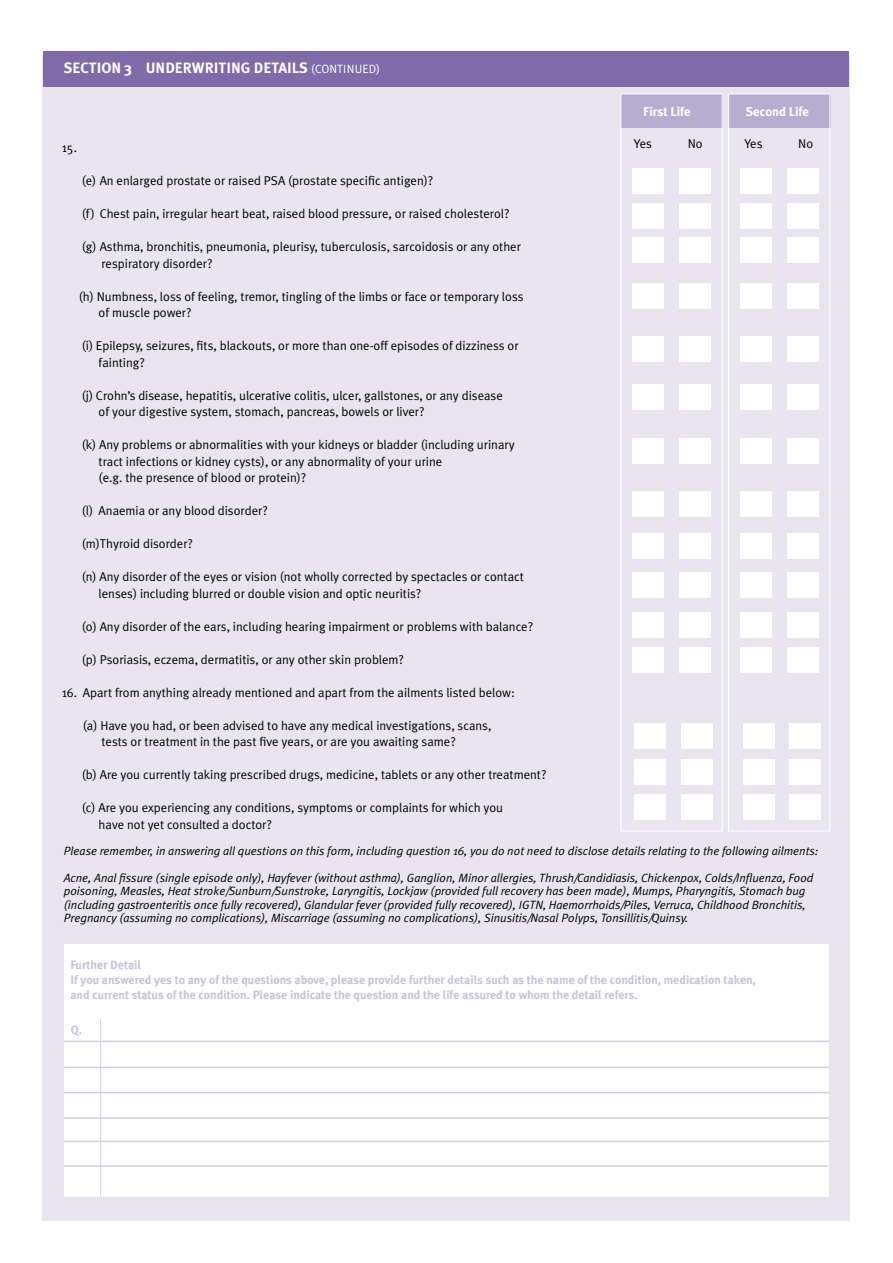
<style>
.page{position:relative;width:893px;height:1263px;background:#fff}
.page>*{position:absolute;margin:0;border:0;box-sizing:border-box;transform-origin:0 0}
.t1{font:700 15px "Meta Plus";color:#fff}
.t2{font:12.75px/16.5px "Meta Plus Normal";color:#000}
.t3{font:700 12.75px "Meta Plus";color:#fff}
.t4{font:italic 12px/13.5px "Meta Plus Normal";color:#000}
.t5{font:700 12px/15px "Meta Plus";color:#c8c1dc}
.t6{font:12px "Meta Plus Normal";letter-spacing:.005em;color:#fff}
</style>
<div class="page">
<div style="left:43px;top:56px;width:807px;height:1164px;background:#e8e5f1"></div>
<div style="left:44px;top:51px;width:805px;height:35px;background:#7f6ba8"></div>
<div style="left:621px;top:94px;width:101px;height:34px;background:#b7add1"></div>
<div style="left:729px;top:94px;width:101px;height:34px;background:#b7add1"></div>
<div style="left:620px;top:94px;width:102px;height:737px;border:1px solid #fff"></div>
<div style="left:728px;top:94px;width:102px;height:737px;border:1px solid #fff"></div>
<div style="left:632px;top:203px;width:32px;height:26px;background:#fff"></div>
<div style="left:740px;top:203px;width:32px;height:26px;background:#fff"></div>
<div style="left:679px;top:203px;width:31px;height:26px;background:#fff"></div>
<div style="left:787px;top:203px;width:32px;height:26px;background:#fff"></div>
<div style="left:632px;top:237px;width:32px;height:26px;background:#fff"></div>
<div style="left:740px;top:237px;width:32px;height:26px;background:#fff"></div>
<div style="left:679px;top:237px;width:31px;height:26px;background:#fff"></div>
<div style="left:787px;top:237px;width:32px;height:26px;background:#fff"></div>
<div style="left:632px;top:283px;width:32px;height:26px;background:#fff"></div>
<div style="left:740px;top:283px;width:32px;height:26px;background:#fff"></div>
<div style="left:679px;top:283px;width:31px;height:26px;background:#fff"></div>
<div style="left:787px;top:283px;width:32px;height:26px;background:#fff"></div>
<div style="left:632px;top:336px;width:32px;height:26px;background:#fff"></div>
<div style="left:740px;top:336px;width:32px;height:26px;background:#fff"></div>
<div style="left:679px;top:336px;width:31px;height:26px;background:#fff"></div>
<div style="left:787px;top:336px;width:32px;height:26px;background:#fff"></div>
<div style="left:632px;top:168px;width:32px;height:26px;background:#fff"></div>
<div style="left:740px;top:168px;width:32px;height:26px;background:#fff"></div>
<div style="left:679px;top:168px;width:31px;height:26px;background:#fff"></div>
<div style="left:787px;top:168px;width:32px;height:26px;background:#fff"></div>
<div style="left:632px;top:384px;width:32px;height:26px;background:#fff"></div>
<div style="left:740px;top:384px;width:32px;height:26px;background:#fff"></div>
<div style="left:679px;top:384px;width:31px;height:26px;background:#fff"></div>
<div style="left:787px;top:384px;width:32px;height:26px;background:#fff"></div>
<div style="left:632px;top:438px;width:32px;height:26px;background:#fff"></div>
<div style="left:740px;top:438px;width:32px;height:26px;background:#fff"></div>
<div style="left:679px;top:438px;width:31px;height:26px;background:#fff"></div>
<div style="left:787px;top:438px;width:32px;height:26px;background:#fff"></div>
<div style="left:632px;top:491px;width:32px;height:26px;background:#fff"></div>
<div style="left:740px;top:491px;width:32px;height:26px;background:#fff"></div>
<div style="left:679px;top:491px;width:31px;height:26px;background:#fff"></div>
<div style="left:787px;top:491px;width:32px;height:26px;background:#fff"></div>
<div style="left:632px;top:533px;width:32px;height:26px;background:#fff"></div>
<div style="left:740px;top:533px;width:32px;height:26px;background:#fff"></div>
<div style="left:679px;top:533px;width:31px;height:26px;background:#fff"></div>
<div style="left:787px;top:533px;width:32px;height:26px;background:#fff"></div>
<div style="left:632px;top:572px;width:32px;height:26px;background:#fff"></div>
<div style="left:740px;top:572px;width:32px;height:26px;background:#fff"></div>
<div style="left:679px;top:572px;width:31px;height:26px;background:#fff"></div>
<div style="left:787px;top:572px;width:32px;height:26px;background:#fff"></div>
<div style="left:632px;top:612px;width:32px;height:25px;background:#fff"></div>
<div style="left:740px;top:612px;width:32px;height:25px;background:#fff"></div>
<div style="left:679px;top:612px;width:31px;height:25px;background:#fff"></div>
<div style="left:787px;top:612px;width:32px;height:25px;background:#fff"></div>
<div style="left:632px;top:647px;width:32px;height:26px;background:#fff"></div>
<div style="left:740px;top:647px;width:32px;height:26px;background:#fff"></div>
<div style="left:679px;top:647px;width:31px;height:26px;background:#fff"></div>
<div style="left:787px;top:647px;width:32px;height:26px;background:#fff"></div>
<div style="left:64px;top:944px;width:765px;height:253px;background:#fff"></div>
<hr style="left:64px;top:1040px;width:765px;height:2px;background:#d4cee4">
<hr style="left:64px;top:1067px;width:765px;height:1px;background:#d4cee4">
<hr style="left:64px;top:1092px;width:765px;height:1px;background:#d4cee4">
<hr style="left:64px;top:1117px;width:765px;height:2px;background:#d4cee4">
<hr style="left:64px;top:1141px;width:765px;height:1px;background:#d4cee4">
<hr style="left:64px;top:1165px;width:764px;height:2px;background:#d4cee4">
<div style="left:635px;top:723px;width:31px;height:26px;background:#fff"></div>
<div style="left:743px;top:723px;width:31px;height:26px;background:#fff"></div>
<div style="left:681px;top:723px;width:32px;height:26px;background:#fff"></div>
<div style="left:789px;top:723px;width:32px;height:26px;background:#fff"></div>
<div style="left:635px;top:758px;width:31px;height:26px;background:#fff"></div>
<div style="left:743px;top:758px;width:31px;height:26px;background:#fff"></div>
<div style="left:681px;top:758px;width:32px;height:26px;background:#fff"></div>
<div style="left:789px;top:758px;width:32px;height:26px;background:#fff"></div>
<div style="left:635px;top:794px;width:31px;height:26px;background:#fff"></div>
<div style="left:743px;top:794px;width:31px;height:26px;background:#fff"></div>
<div style="left:681px;top:794px;width:32px;height:26px;background:#fff"></div>
<div style="left:789px;top:794px;width:32px;height:26px;background:#fff"></div>
<hr style="left:100px;top:1019px;width:1px;height:176px;background:#d4cee4">
<p class="t1" style="left:87px;top:59px;width:246px">SECTION 3 UNDERWRITING DETAILS</p>
<p class="t1" style="left:64px;top:59px;width:246px">SECTION 3 UNDERW ITING DETAILS</p>
<p class="t6" style="left:311px;top:62px;width:94px">(CONTIN (CONTIN UED)UED)</p>
<p class="t2" style="left:62px;top:139px;width:17px">15.</p>
<p class="t3" style="left:643px;top:104px;width:49px">First Life</p>
<p class="t3" style="left:746px;top:104px;width:65px">Second Life</p>
<p class="t2" style="left:634px;top:135px;width:20px">Yes</p>
<p class="t2" style="left:688px;top:135px;width:17px">No</p>
<p class="t2" style="left:744px;top:135px;width:20px">Yes</p>
<p class="t2" style="left:798px;top:135px;width:17px">No</p>
<p class="t2" style="left:82px;top:172px;width:353px">(e) An enlarged prostate or raised PSA (prostate specific antigen)?</p>
<p class="t2" style="left:82px;top:205px;width:429px">(f) Chest pain, irregular heart beat, raised blood pressure, or raised cholesterol?</p>
<p class="t2" style="left:102px;top:238px;width:421px;text-indent:-20px">(g) Asthma, bronchitis, pneumonia, pleurisy, tuberculosis, sarcoidosis or any other respiratory disorder?</p>
<p class="t2" style="left:99px;top:288px;width:426px;text-indent:-20px">(h) N umbness, loss of feeling, tremor, tingling of the limbs or face or temporary loss of muscle power?</p>
<p class="t2" style="left:99px;top:337px;width:421px;text-indent:-17px">(i) Epilepsy, seizures, fits, blackouts, or more than one-off episodes of dizziness or fainting?</p>
<p class="t2" style="left:99px;top:387px;width:406px;text-indent:-17px">(j) Crohn’s disease, hepatitis, ulcerative colitis, ulcer, gallstones, or any disease of your digestive system, stomach, pancreas, bowels or liver?</p>
<p class="t2" style="left:99px;top:436px;width:418px;text-indent:-17px">(k) Any problems or abnormalities with your kidneys or bladder (including urinary tract infections or kidney cysts), or any abnormality of your urine<br>(e.g. the presence of blood or protein)?</p>
<p class="t2" style="left:82px;top:502px;width:188px">(l) Anaemia or any blood disorder?</p>
<p class="t2" style="left:82px;top:535px;width:113px">(m)Thyroid disorder?</p>
<p class="t2" style="left:99px;top:568px;width:427px;text-indent:-17px">(n) Any disorder of the eyes or vision (not wholly corrected by spectacles or contact lenses) including blurred or double vision and optic neuritis?</p>
<p class="t2" style="left:82px;top:618px;width:453px">(o) Any disorder of the ears, including hearing impairment or problems with balance?</p>
<p class="t2" style="left:82px;top:651px;width:324px">(p) Psoriasis, eczema, dermatitis, or any other skin problem?</p>
<p class="t2" style="left:62px;top:684px;width:455px">16. Apart from anything already mentioned and apart from the ailments listed below:</p>
<p class="t2" style="left:102px;top:717px;width:391px;text-indent:-19px">(a) Have you had, or been advised to have any medical investigations, scans, tests or treatment in the past five years, or are you awaiting same?</p>
<p class="t2" style="left:82px;top:766px;width:466px">(b) Are you currently taking prescribed drugs, medicine, tablets or any other treatment?</p>
<p class="t2" style="left:99px;top:799px;width:406px;text-indent:-17px">(c) Are you experiencing any conditions, symptoms or complaints for which you have not yet consulted a doctor?</p>
<p class="t4" style="left:64px;top:844px;width:756px">Please remember, in answering all questions on this form, including question 16, you do not need to disclose details relating to the following ailments:</p>
<p class="t4" style="left:64px;top:871px;width:751px">Acne, Anal fissure (single episode only), Hayfever (without asthma), Ganglion, Minor allergies, Thrush/Candidiasis, Chickenpox, Colds/Influenza, Food poisoning, Measles, Heat stroke/Sunburn/Sunstroke, Laryngitis, Lockjaw (provided full recovery has been made), Mumps, Pharyngitis, Stomach bug (including gastroenteritis once fully recovered), Glandular fever (provided fully recovered), IGTN, Haemorrhoids/Piles, Verruca, Childhood Bronchitis, Pregnancy (assuming no complications), Miscarriage (assuming no complications), Sinusitis/Nasal Polyps, Tonsillitis/Quinsy.</p>
<p class="t5" style="left:70px;top:957px;width:687px">Further Detail<br>If you answered yes to any of the questions above, please provide further details such as the name of the condition, medication taken, and current status of the condition. Please indicate the question and the life assured to whom the detail refers.</p>
<p class="t5" style="left:71px;top:1022px;width:13px">Q.</p>
</div>
